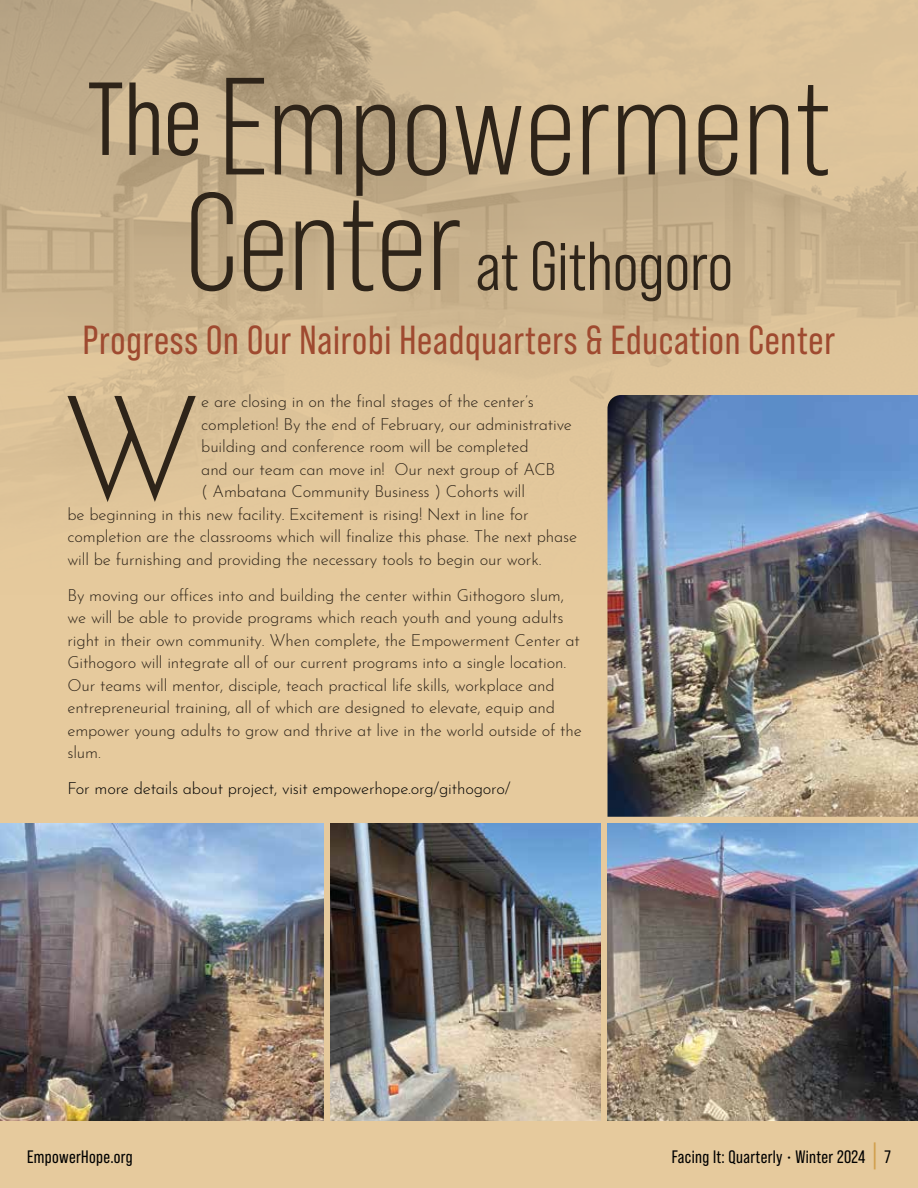
<style>
.page{position:relative;width:918px;height:1188px;background:#e6ca9d}
.page>*{position:absolute;margin:0;border:0;box-sizing:border-box;transform-origin:0 0}
.t1{font:300 143.25px "Josefin Sans";color:#2e2419}
.t2{font:138px "Bebas Neue Pro";color:#2e2419}
.t3{font:69px "Bebas Neue Pro Middle";color:#2e2419}
.t4{font:40.5px "Bebas Neue Pro";letter-spacing:.02em;color:#9f4a30}
.t5{font:18px "Bebas Neue Pro";letter-spacing:.02em;color:#000}
.t6{font:300 16.5px/22.5px "Josefin Sans";letter-spacing:-.01em;color:#2e2419}
.t7{font:300 16.5px "Josefin Sans";letter-spacing:-.01em;color:#000}
.s1{font-family:"Bebas Neue Pro Middle";font-size:103.5px}
.s2{font-family:"Bebas Neue Pro";font-size:138px}
.s3{font-weight:700;font-size:27px;color:#d19f4c}
</style>
<div class="page">
<img style="left:0;top:0;width:918px;height:597px">
<img style="left:608px;top:824px;width:310px;height:296px">
<img style="left:608px;top:395px;width:310px;height:422px">
<img style="left:331px;top:824px;width:270px;height:296px">
<img style="left:0;top:824px;width:324px;height:296px">
<h2 class="t2" style="left:87px;top:50px;width:745px"><span class="s1">The</span> Empowerment</h2>
<h3 class="t3" style="left:185px;top:227px;width:550px"><span class="s2">Center</span> at Githogoro</h3>
<h3 class="t4" style="left:83px;top:317px;width:754px">Progress On Our Nairobi Headquarters &amp; Education Center</h3>
<h1 class="t1" style="left:60px;top:336px;width:144px">W</h1>
<p class="t6" style="left:201px;top:389px;width:334px">e are closing in on the final stages of the center’s</p>
<p class="t6" style="left:201px;top:411px;width:372px">completion! By the end of February, our administrative</p>
<p class="t6" style="left:201px;top:434px;width:329px">building and conference room will be completed</p>
<p class="t6" style="left:201px;top:456px;width:356px">and our team can move in! Our next group of ACB</p>
<p class="t6" style="left:201px;top:479px;width:325px">( Ambatana Community Business ) Cohorts will</p>
<p class="t6" style="left:68px;top:501px;width:463px">be beginning in this new facility. Excitement is rising! Next in line for</p>
<p class="t6" style="left:68px;top:524px;width:511px">completion are the classrooms which will finalize this phase. The next phase</p>
<p class="t6" style="left:68px;top:546px;width:475px">will be furnishing and providing the necessary tools to begin our work.</p>
<p class="t6" style="left:68px;top:582px;width:516px">By moving our offices into and building the center within Githogoro slum, we will be able to provide programs which reach youth and young adults right in their own community. When complete, the Empowerment Center at Githogoro will integrate all of our current programs into a single location.<br>Our teams will mentor, disciple, teach practical life skills, workplace and entrepreneurial training, all of which are designed to elevate, equip and empower young adults to grow and thrive at live in the world outside of the slum.</p>
<p class="t7" style="left:68px;top:776px;width:445px">For more details about project, visit empowerhope.org/githogoro/</p>
<p class="t5" style="left:27px;top:1146px;width:107px">EmpowerHope.org</p>
<p class="t5" style="left:672px;top:1146px;width:221px">Facing It: Quarterly • Winter 2024 <span class="s3">|</span> 7</p>
</div>
